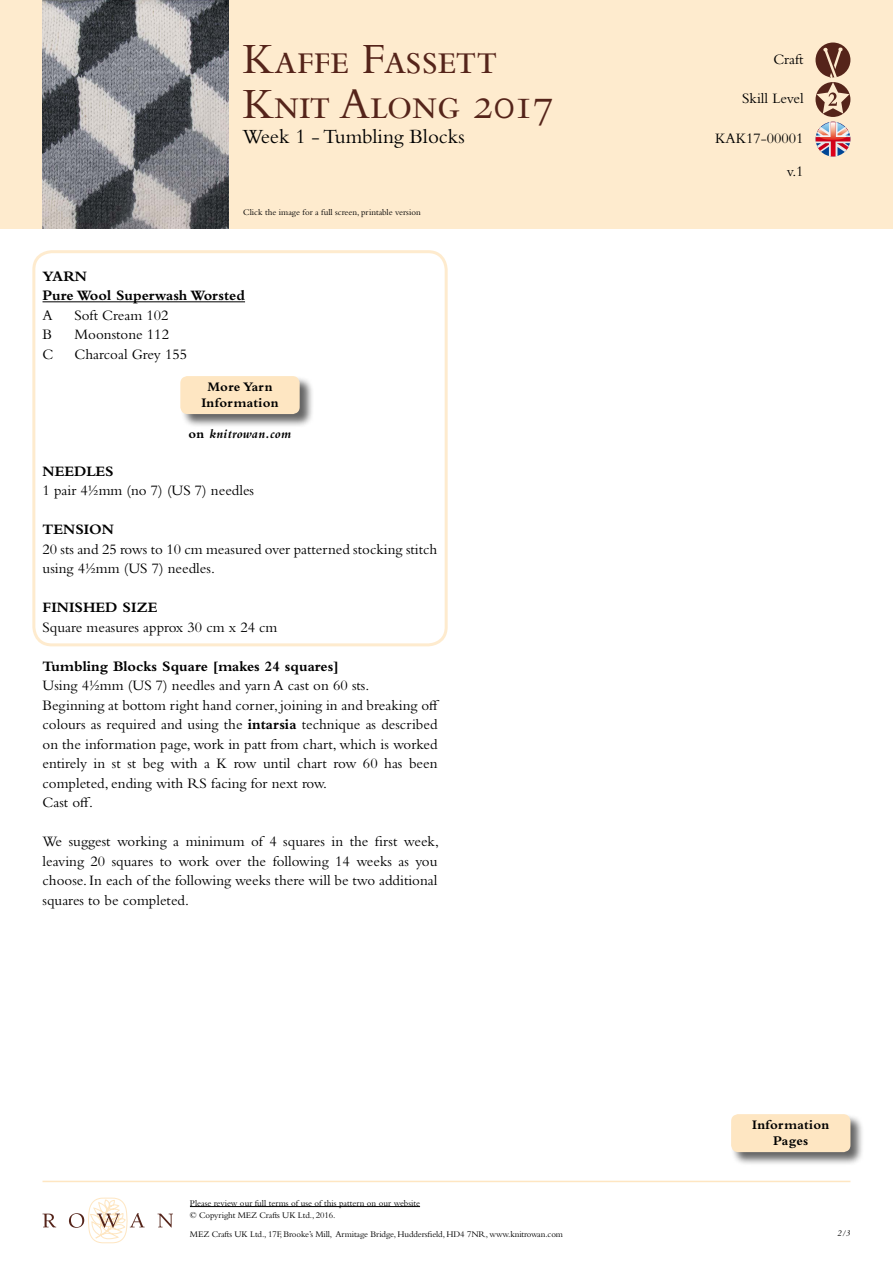
<style>
.page{position:relative;width:893px;height:1263px;background:#fff}
.page>*{position:absolute;margin:0;border:0;box-sizing:border-box;transform-origin:0 0}
.t1{font:45px/45px "Bembo Std";letter-spacing:-.02em;color:#55241a}
.t2{font:21px "Bembo Std";color:#000}
.t3{font:15px/19.5px "Bembo Std";color:#000}
.t4{font:700 15px/19.5px "Bembo Std";color:#000}
.t5{font:700 13.65px/16.4px "Bembo Std";letter-spacing:.02em;color:#000;text-align:center}
.t6{font:italic 700 13.5px "Bembo Std";letter-spacing:.02em;color:#000}
.t7{font:9px/12px "Bembo Std";letter-spacing:-.01em;color:#000}
.t8{font:italic 9px "Bembo Std";color:#000}
.s1{font-style:normal}
.s2{font-weight:700}
</style>
<div class="page">
<hr style="left:190px;top:1206px;width:230px;height:1px;background:#000">
<svg style="left:43px;top:1213px;width:13px;height:14px"></svg>
<svg style="left:69px;top:1198px;width:76px;height:45px"></svg>
<svg style="left:158px;top:1213px;width:15px;height:14px"></svg>
<hr style="left:43px;top:1181px;width:807px;height:1px;background:#fee6c2">
<div style="left:32px;top:250px;width:416px;height:396px;border:3px solid #feebce;border-radius:18px"></div>
<div style="left:0;top:0;width:893px;height:228px;background:#feebce"></div>
<img style="left:43px;top:0;width:186px;height:228px">
<hr style="left:43px;top:301px;width:202px;height:1px;background:#000">
<div style="left:180px;top:376px;width:134px;height:52px;background:#000;opacity:.6"></div>
<div style="left:180px;top:376px;width:120px;height:38px;background:#fee6c2;border-radius:7px"></div>
<div style="left:731px;top:1114px;width:134px;height:52px;background:#000;opacity:.6"></div>
<div style="left:731px;top:1114px;width:119px;height:38px;background:#fee6c2;border-radius:7px"></div>
<svg style="left:815px;top:43px;width:35px;height:113px"></svg>
<h1 class="t1" style="left:242px;top:35px;width:313px">Kaffe Fassett<br>Knit Along 2017</h1>
<h2 class="t2" style="left:242px;top:124px;width:224px">Week 1 - Tumbling Blocks</h2>
<p class="t7" style="left:243px;top:206px;width:179px">Click the image for a full screen, printable version</p>
<p class="t4" style="left:43px;top:266px;width:204px">YARN<br>Pure Wool Superwash Worsted</p>
<p class="t3" style="left:43px;top:305px;width:12px">A</p>
<p class="t3" style="left:74px;top:305px;width:96px">Soft Cream 102</p>
<p class="t3" style="left:43px;top:325px;width:11px">B</p>
<p class="t3" style="left:74px;top:325px;width:96px">Moonstone 112</p>
<p class="t3" style="left:43px;top:344px;width:12px">C</p>
<p class="t3" style="left:74px;top:344px;width:114px">Charcoal Grey 155</p>
<p class="t5" style="left:201px;top:378px;width:79px">More Yarn<br>Information</p>
<p class="t6" style="left:189px;top:426px;width:104px"><span class="s1">on</span> knitrowan.com</p>
<p class="t4" style="left:43px;top:461px;width:73px">NEEDLES</p>
<p class="t3" style="left:43px;top:481px;width:213px">1 pair 4½mm (no 7) (US 7) needles</p>
<p class="t4" style="left:43px;top:520px;width:73px">TENSION</p>
<p class="t3" style="left:43px;top:539px;width:396px">20 sts and 25 rows to 10 cm measured over patterned stocking stitch using 4½mm (US 7) needles.</p>
<p class="t4" style="left:43px;top:598px;width:116px">FINISHED SIZE</p>
<p class="t3" style="left:43px;top:617px;width:236px">Square measures approx 30 cm x 24 cm</p>
<p class="t4" style="left:43px;top:656px;width:298px">Tumbling Blocks Square [makes 24 squares]</p>
<p class="t3" style="left:43px;top:676px;width:399px">Using 4½mm (US 7) needles and yarn A cast on 60 sts.<br>Beginning at bottom right hand corner, joining in and breaking off colours as required and using the <span class="s2">intarsia</span> technique as described on the information page, work in patt from chart, which is worked entirely in st st beg with a K row until chart row 60 has been completed, ending with RS facing for next row.<br>Cast off.</p>
<p class="t3" style="left:43px;top:832px;width:398px;text-align:justify">We suggest working a minimum of 4 squares in the first week, leaving 20 squares to work over the following 14 weeks as you choose. In each of the following weeks there will be two additional squares to be completed.</p>
<p class="t7" style="left:190px;top:1197px;width:232px">Please review our full terms of use of this pattern on our website © Copyright MEZ Crafts UK Ltd., 2016.</p>
<p class="t7" style="left:190px;top:1228px;width:375px">MEZ Crafts UK Ltd., 17F, Brooke’s Mill, Armitage Bridge, Huddersfield, HD4 7NR, www.knitrowan.com</p>
<p class="t3" style="left:773px;top:49px;width:32px">Craft</p>
<p class="t3" style="left:742px;top:88px;width:63px">Skill Level</p>
<p class="t3" style="left:715px;top:128px;width:90px">KAK17-00001</p>
<p class="t3" style="left:787px;top:161px;width:18px">v.1</p>
<p class="t5" style="left:752px;top:1116px;width:79px">Information<br>Pages</p>
<p class="t8" style="left:837px;top:1228px;width:15px">2/3</p>
</div>
